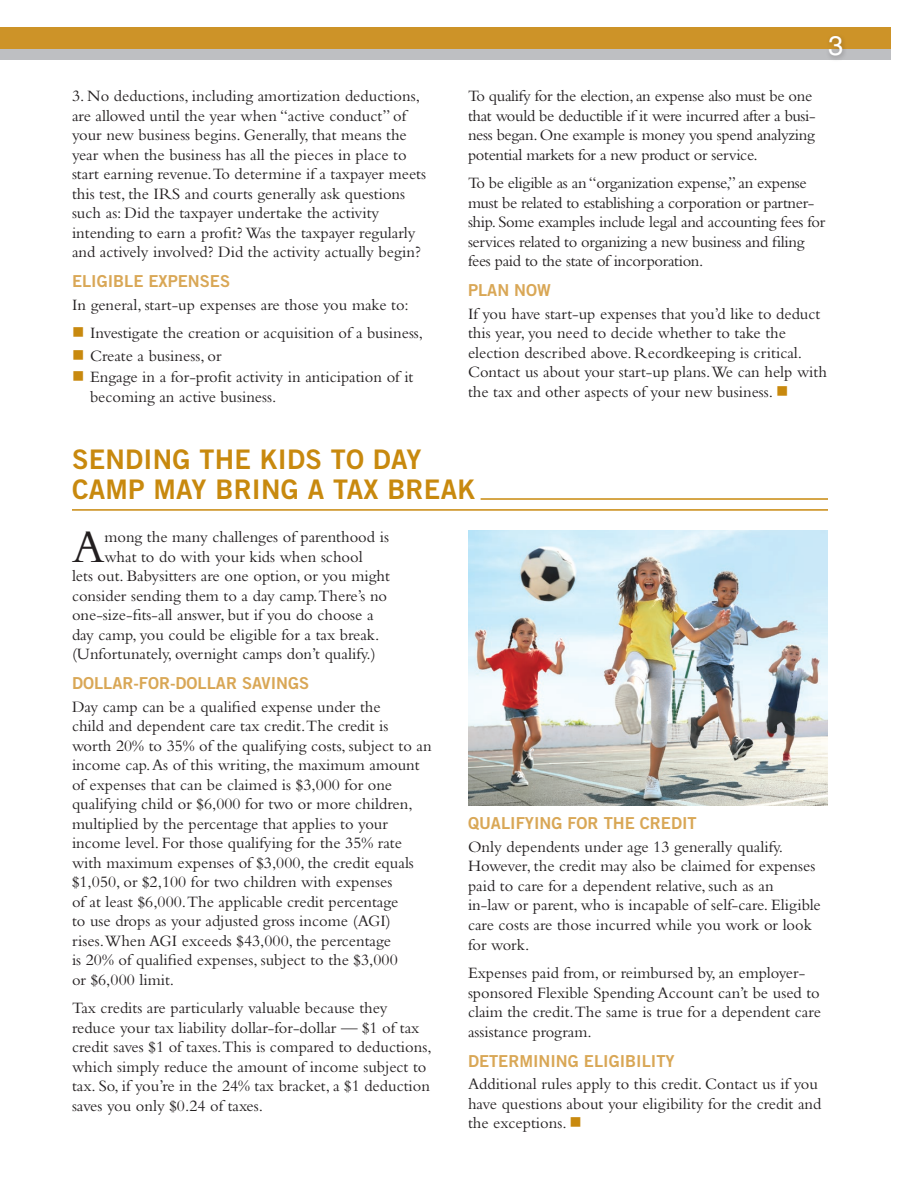
<style>
.page{position:relative;width:918px;height:1188px;background:#fff}
.page>*{position:absolute;margin:0;border:0;box-sizing:border-box;transform-origin:0 0}
.t1{font:47.85px "Bembo Std";color:#231f20}
.t2{font:27px/30px "Trade Gothic LT Std Bd 2";letter-spacing:.01em;color:#c8890e}
.t3{font:27px "Helvetica LT Std";color:#fff}
.t4{font:16.5px/19.5px "Bembo Std";color:#231f20}
.t5{font:16.5px/19.5px "Bembo Std";letter-spacing:-.02em;color:#231f20}
.t6{font:16.5px "Trade Gothic LT Std Bd 2";color:#d9a756}
.s1{color:#c8890e}
</style>
<div class="page">
<div style="left:0;top:44px;width:890px;height:16px;background:#bebfc2"></div>
<div style="left:0;top:27px;width:890px;height:22px;background:#cd9328"></div>
<div style="left:826px;top:33px;width:22px;height:29px;background:#231f20;opacity:.3"></div>
<hr style="left:481px;top:498px;width:347px;height:2px;background:#c8890e">
<hr style="left:72px;top:509px;width:756px;height:2px;background:#c8890e">
<img style="left:468px;top:531px;width:360px;height:275px">
<p class="t4" style="left:72px;top:86px;width:356px">3. No deductions, including amortization deductions, are allowed until the year when “active conduct” of your new business begins. Generally, that means the year when the business has all the pieces in place to start earning revenue.To determine if a taxpayer meets this test, the IRS and courts generally ask questions such as: Did the taxpayer undertake the activity intending to earn a profit? Was the taxpayer regularly and actively involved? Did the activity actually begin?</p>
<p class="t6" style="left:72px;top:271px;width:160px">ELIGIBLE EXPENSES</p>
<p class="t4" style="left:72px;top:294px;width:338px">In general, start-up expenses are those you make to:</p>
<p class="t4" style="left:72px;top:323px;width:353px"><span class="s1">■</span> Investigate the creation or acquisition of a business,</p>
<p class="t4" style="left:72px;top:345px;width:151px"><span class="s1">■</span> Create a business, or</p>
<p class="t4" style="left:90px;top:367px;width:325px;text-indent:-18px"><span class="s1">■</span> Engage in a for-profit activity in anticipation of it becoming an active business.</p>
<h2 class="t3" style="left:828px;top:30px;width:17px">3</h2>
<p class="t5" style="left:468px;top:86px;width:349px">To qualify for the election, an expense also must be one that would be deductible if it were incurred after a busi&shy;ness began. One example is money you spend analyzing potential markets for a new product or service.</p>
<p class="t5" style="left:468px;top:173px;width:359px">To be eligible as an “organization expense,” an expense must be related to establishing a corporation or partner&shy;ship. Some examples include legal and accounting fees for services related to organizing a new business and filing fees paid to the state of incorporation.</p>
<p class="t6" style="left:468px;top:280px;width:84px">PLAN NOW</p>
<p class="t4" style="left:468px;top:303px;width:360px">If you have start-up expenses that you’d like to deduct this year, you need to decide whether to take the election described above. Recordkeeping is critical.<br>Contact us about your start-up plans.We can help with the tax and other aspects of your new business. <span class="s1">■</span></p>
<h2 class="t2" style="left:72px;top:444px;width:405px">SENDING THE KIDS TO DAY<br>CAMP MAY BRING A TAX BREAK</h2>
<h1 class="t1" style="left:72px;top:519px;width:34px">A</h1>
<p class="t4" style="left:104px;top:527px;width:286px">mong the many challenges of parenthood is</p>
<p class="t4" style="left:104px;top:546px;width:260px">what to do with your kids when school</p>
<p class="t4" style="left:72px;top:566px;width:319px">lets out. Babysitters are one option, or you might</p>
<p class="t4" style="left:72px;top:585px;width:317px">consider sending them to a day camp.There’s no</p>
<p class="t4" style="left:72px;top:605px;width:303px">one-size-fits-all answer, but if you do choose a</p>
<p class="t4" style="left:72px;top:624px;width:309px">day camp, you could be eligible for a tax break.</p>
<p class="t4" style="left:72px;top:644px;width:305px">(Unfortunately, overnight camps don’t qualify.)</p>
<p class="t6" style="left:72px;top:673px;width:239px">DOLLAR-FOR-DOLLAR SAVINGS</p>
<p class="t4" style="left:72px;top:696px;width:361px">Day camp can be a qualified expense under the<br>child and dependent care tax credit.The credit is worth 20% to 35% of the qualifying costs, subject to an income cap. As of this writing, the maximum amount of expenses that can be claimed is $3,000 for one qualifying child or $6,000 for two or more children, multiplied by the percentage that applies to your income level. For those qualifying for the 35% rate with maximum expenses of $3,000, the credit equals $1,050, or $2,100 for two children with expenses<br>of at least $6,000.The applicable credit percentage<br>to use drops as your adjusted gross income (AGI) rises.When AGI exceeds $43,000, the percentage<br>is 20% of qualified expenses, subject to the $3,000<br>or $6,000 limit.</p>
<p class="t4" style="left:72px;top:998px;width:361px">Tax credits are particularly valuable because they reduce your tax liability dollar-for-dollar — $1 of tax credit saves $1 of taxes.This is compared to deductions, which simply reduce the amount of income subject to tax. So, if you’re in the 24% tax bracket, a $1 deduction saves you only $0.24 of taxes.</p>
<p class="t6" style="left:468px;top:813px;width:230px">QUALIFYING FOR THE CREDIT</p>
<p class="t4" style="left:468px;top:837px;width:354px">Only dependents under age 13 generally qualify.<br>However, the credit may also be claimed for expenses paid to care for a dependent relative, such as an<br>in-law or parent, who is incapable of self-care. Eligible care costs are those incurred while you work or look for work.</p>
<p class="t4" style="left:468px;top:963px;width:354px">Expenses paid from, or reimbursed by, an employer&shy;sponsored Flexible Spending Account can’t be used to claim the credit.The same is true for a dependent care assistance program.</p>
<p class="t6" style="left:468px;top:1050px;width:208px">DETERMINING ELIGIBILITY</p>
<p class="t4" style="left:468px;top:1074px;width:355px">Additional rules apply to this credit. Contact us if you have questions about your eligibility for the credit and the exceptions. <span class="s1">■</span></p>
</div>
